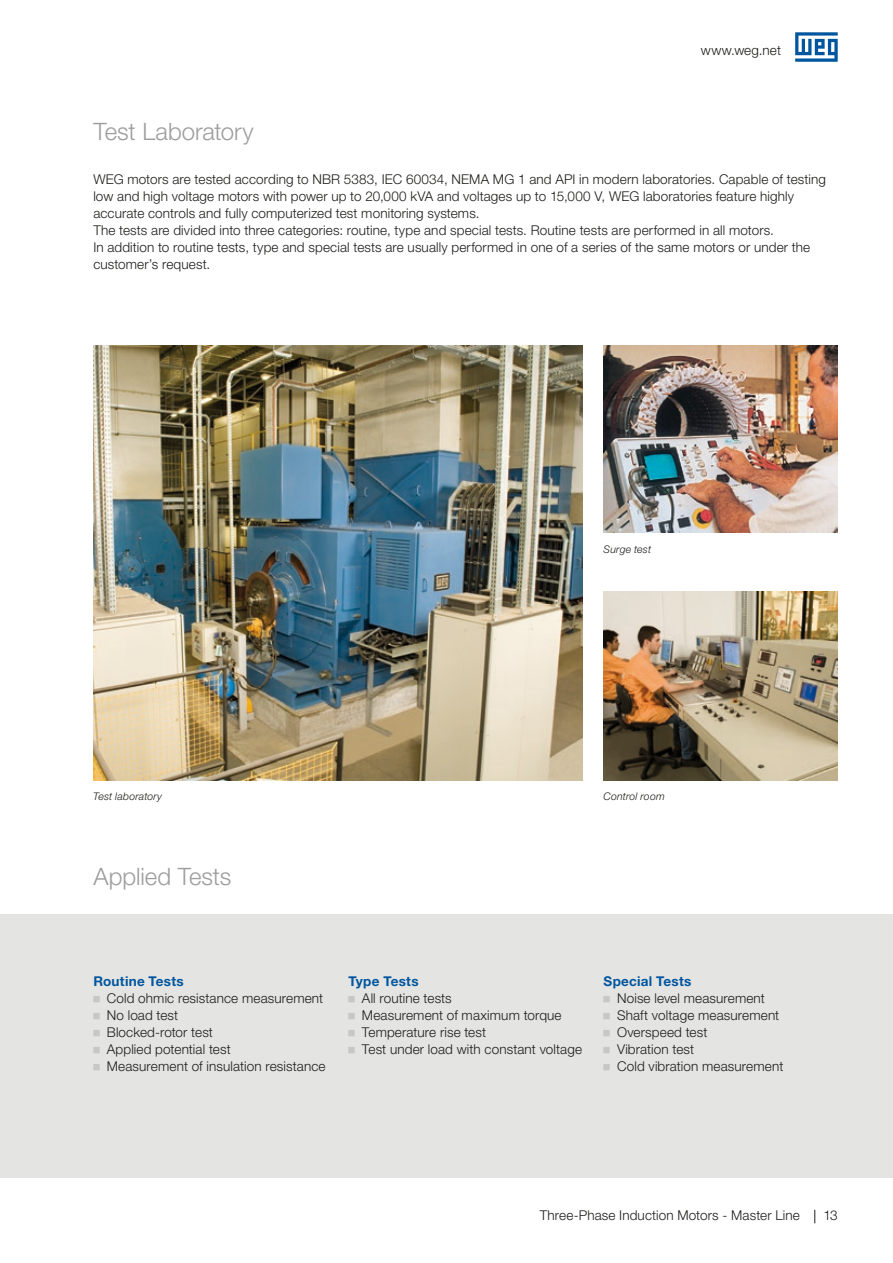
<style>
.page{position:relative;width:893px;height:1263px;background:#fff}
.page>*{position:absolute;margin:0;border:0;box-sizing:border-box;transform-origin:0 0}
.t1{font:300 24px "Helvetica Neue LT Pro";letter-spacing:-.005em;color:#9d9d9d}
.t2{font:300 13.5px/17px "Helvetica Neue LT Pro";letter-spacing:.01em;color:#1d1d1b}
.t3{font:700 13.5px "Helvetica Neue LT Pro";letter-spacing:.02em;color:#00569e}
.t4{font:italic 300 10.5px "Helvetica Neue LT Pro";letter-spacing:.015em;color:#1d1d1b}
</style>
<div class="page">
<svg style="left:795px;top:32px;width:43px;height:30px"></svg>
<svg style="left:814px;top:1210px;width:1px;height:13px"></svg>
<div style="left:0;top:914px;width:893px;height:264px;background:#e4e4e3"></div>
<img style="left:604px;top:345px;width:234px;height:188px">
<img style="left:604px;top:592px;width:233px;height:189px">
<img style="left:93px;top:345px;width:489px;height:436px">
<h1 class="t1" style="left:94px;top:117px;width:162px">Test Laboratory</h1>
<p class="t2" style="left:701px;top:41px;width:82px">www.weg.net</p>
<p class="t2" style="left:93px;top:170px;width:734px">WEG motors are tested according to NBR 5383, IEC 60034, NEMA MG 1 and API in modern laboratories. Capable of testing low and high voltage motors with power up to 20,000 kVA and voltages up to 15,000 V, WEG laboratories feature highly accurate controls and fully computerized test monitoring systems.<br>The tests are divided into three categories: routine, type and special tests. Routine tests are performed in all motors.<br>In addition to routine tests, type and special tests are usually performed in one of a series of the same motors or under the customer’s request.</p>
<p class="t4" style="left:604px;top:542px;width:49px">Surge test</p>
<p class="t4" style="left:93px;top:790px;width:70px">Test laboratory</p>
<p class="t4" style="left:604px;top:790px;width:63px">Control room</p>
<h1 class="t1" style="left:94px;top:861px;width:139px">Applied Tests</h1>
<p class="t3" style="left:93px;top:973px;width:92px">Routine Tests</p>
<p class="t2" style="left:107px;top:990px;width:220px">Cold ohmic resistance measurement<br>No load test<br>Blocked-rotor test<br>Applied potential test<br>Measurement of insulation resistance</p>
<p class="t3" style="left:348px;top:973px;width:72px">Type Tests</p>
<p class="t2" style="left:362px;top:990px;width:222px">All routine tests<br>Measurement of maximum torque<br>Temperature rise test<br>Test under load with constant voltage</p>
<p class="t3" style="left:604px;top:973px;width:89px">Special Tests</p>
<p class="t2" style="left:617px;top:990px;width:168px">Noise level measurement<br>Shaft voltage measurement<br>Overspeed test<br>Vibration test<br>Cold vibration measurement</p>
<p class="t2" style="left:540px;top:1207px;width:262px">Three-Phase Induction Motors - Master Line</p>
<p class="t2" style="left:824px;top:1207px;width:16px">13</p>
</div>
